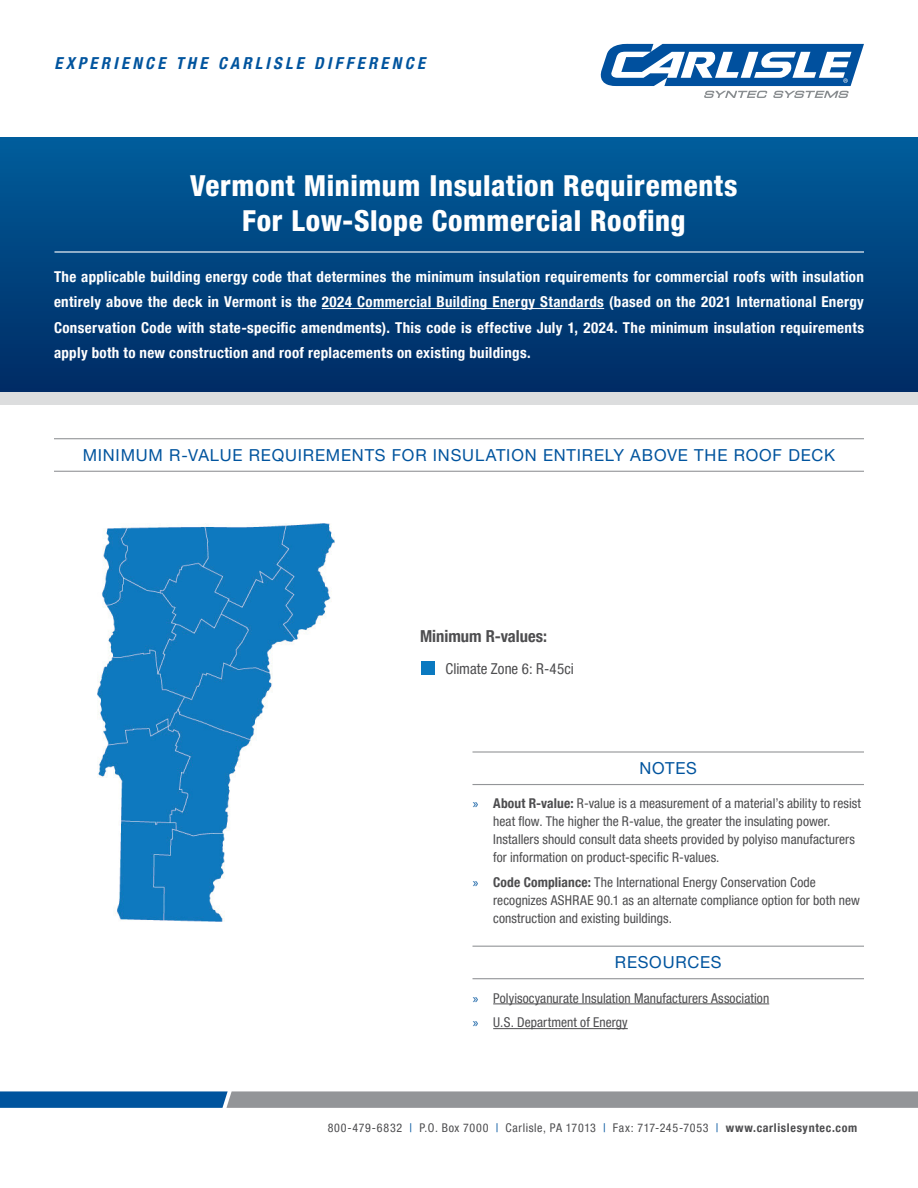
<style>
.page{position:relative;width:918px;height:1188px;background:#fff}
.page>*{position:absolute;margin:0;border:0;box-sizing:border-box;transform-origin:0 0}
.t1{font:800 condensed 28.8px/34.7px "Helvetica Neue LT Pro";letter-spacing:.02em;color:#fff;text-align:center}
.t2{font:16.5px "Helvetica Neue LT Pro";letter-spacing:.05em;color:#00549e}
.t3{font:italic 700 condensed 16.5px "Helvetica Neue LT Pro";letter-spacing:.205em;color:#00549e}
.t4{font:700 condensed 16.5px "Helvetica Neue LT Pro";color:#4d4d4f}
.t5{font:700 condensed 15px/25.5px "Helvetica Neue LT Pro";letter-spacing:.02em;color:#fff;text-align:justify}
.t6{font:condensed 15px "Helvetica Neue LT Pro";color:#4d4d4f}
.t7{font:condensed 13.5px/18px "Helvetica Neue LT Pro";letter-spacing:.005em;color:#4d4d4f}
.t8{font:condensed 12px "Helvetica Neue LT Pro";letter-spacing:.05em;color:#4d4d4f}
.s1{font-family:"Myriad Pro";font-stretch:normal;color:#00549e}
.s2{font-weight:700}
.s3{color:#00549e}
</style>
<div class="page">
<div style="left:0;top:138px;width:918px;height:254px;background:linear-gradient(to bottom,#005d9b,#002b64)"></div>
<div style="left:0;top:392px;width:918px;height:13px;background:#dcddde"></div>
<hr style="left:322px;top:308px;width:282px;height:1px;background:#fff">
<svg style="left:601px;top:44px;width:263px;height:54px"></svg>
<svg style="left:0;top:1091px;width:918px;height:17px;background:#74899d"></svg>
<hr style="left:493px;top:1004px;width:276px;height:1px;background:#4d4d4f">
<hr style="left:493px;top:1028px;width:135px;height:1px;background:#4d4d4f">
<hr style="left:472px;top:751px;width:392px;height:2px;background:#939598">
<hr style="left:54px;top:438px;width:810px;height:1px;background:#939598">
<hr style="left:472px;top:946px;width:392px;height:1px;background:#939598">
<hr style="left:472px;top:784px;width:392px;height:1px;background:#939598">
<hr style="left:54px;top:471px;width:810px;height:1px;background:#939598">
<hr style="left:472px;top:978px;width:392px;height:1px;background:#939598">
<hr style="left:54px;top:251px;width:810px;height:2px;background:#fff">
<img style="left:98px;top:523px;width:236px;height:399px">
<div style="left:421px;top:662px;width:13px;height:13px;background:#0a79c0"></div>
<p class="t3" style="left:54px;top:53px;width:372px">EXPERIENCE THE CARLISLE DIFFERENCE</p>
<h1 class="t1" style="left:190px;top:168px;width:549px">Vermont Minimum Insulation Requirements<br>For Low-Slope Commercial Roofing</h1>
<p class="t5" style="left:54px;top:264px;width:812px">The applicable building energy code that determines the minimum insulation requirements for commercial roofs with insulation entirely above the deck in Vermont is the 2024 Commercial Building Energy Standards (based on the 2021 International Energy Conservation Code with state-specific amendments). This code is effective July 1, 2024. The minimum insulation requirements apply both to new construction and roof replacements on existing buildings.</p>
<p class="t2" style="left:83px;top:445px;width:754px">MINIMUM R-VALUE REQUIREMENTS FOR INSULATION ENTIRELY ABOVE THE ROOF DECK</p>
<p class="t4" style="left:420px;top:627px;width:128px">Minimum R-values:</p>
<p class="t6" style="left:446px;top:660px;width:130px">Climate Zone 6: R-45ci</p>
<p class="t2" style="left:639px;top:758px;width:59px">NOTES</p>
<p class="t7" style="left:493px;top:794px;width:369px;text-indent:-20px"><span class="s1">»</span> <span class="s2">About R-value:</span> R-value is a measurement of a material’s ability to resist heat flow. The higher the R-value, the greater the insulating power.<br>Installers should consult data sheets provided by polyiso manufacturers for information on product-specific R-values.</p>
<p class="t7" style="left:493px;top:873px;width:368px;text-indent:-20px"><span class="s1">»</span> <span class="s2">Code Compliance:</span> The International Energy Conservation Code recognizes ASHRAE 90.1 as an alternate compliance option for both new construction and existing buildings.</p>
<p class="t2" style="left:615px;top:952px;width:108px">RESOURCES</p>
<p class="t7" style="left:473px;top:985px;width:298px;line-height:24.8px"><span class="s1">»</span> Polyisocyanurate Insulation Manufacturers Association <span class="s1">»</span> U.S. Department of Energy</p>
<p class="t8" style="left:328px;top:1121px;width:531px">800-479-6832 <span class="s3">|</span> P.O. Box 7000 <span class="s3">|</span> Carlisle, PA 17013 <span class="s3">|</span> Fax: 717-245-7053 <span class="s3">|</span> <span class="s2">www.carlislesyntec.com</span></p>
</div>
